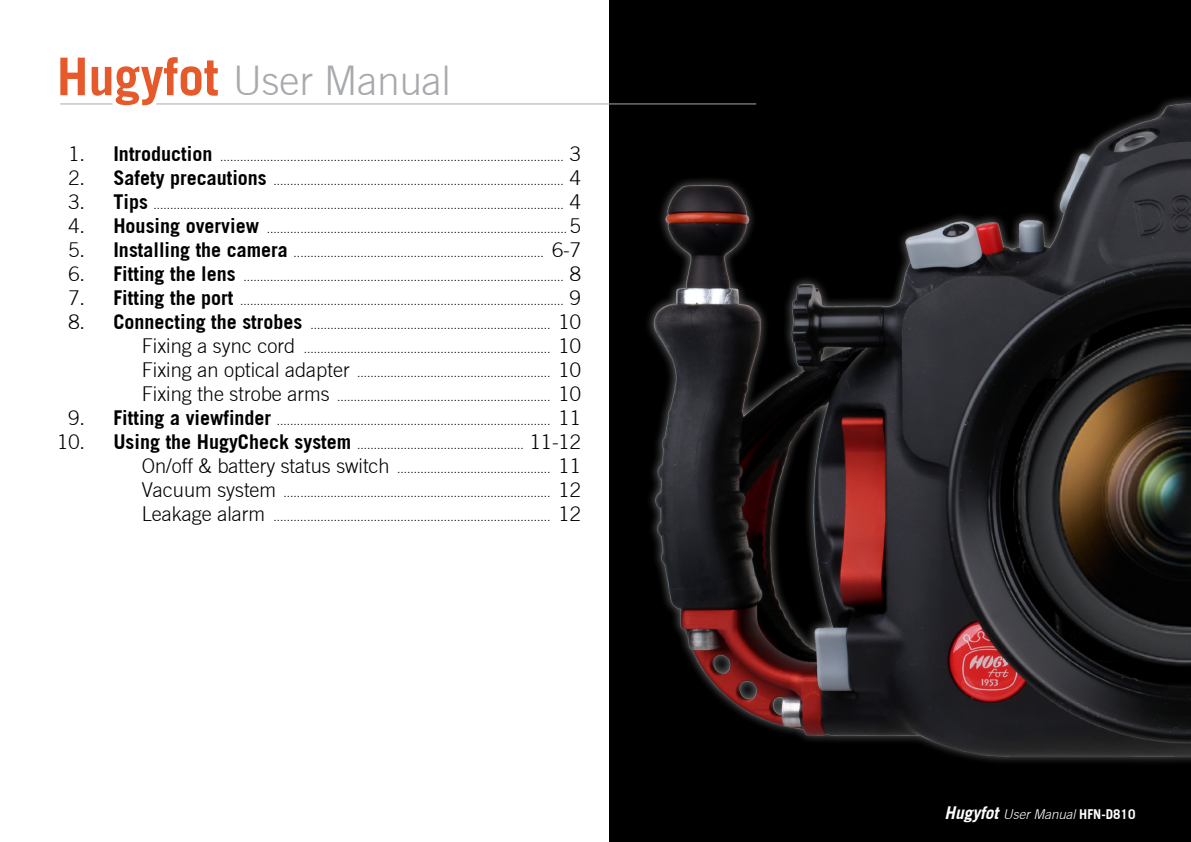
<style>
.page{position:relative;width:1191px;height:842px;background:#fff}
.page>*{position:absolute;margin:0;border:0;box-sizing:border-box;transform-origin:0 0}
.t1{font:300 40px "Trade Gothic";color:#a7a9ac}
.t2{font:italic 300 13.2px "Trade Gothic";color:#fff}
.t3{font:300 12px/24px "Trade Gothic";color:#000;text-align:justify}
.s1{font-weight:700;font-size:52px;color:#e6592b}
.s2{font-size:20px}
.s3{font-weight:700;font-size:20px}
.s4{font-weight:700;font-size:17.2px}
.s5{font-weight:700;font-style:normal}
</style>
<div class="page">
<div style="left:609px;top:0;width:582px;height:842px;background:#000"></div>
<img style="left:632px;top:98px;width:559px;height:664px">
<hr style="left:60px;top:103px;width:52px;height:1px;background:#a7a9ac">
<hr style="left:156px;top:103px;width:600px;height:1px;background:#a7a9ac">
<h1 class="t1" style="left:57px;top:57px;width:395px"><span class="s1">Hugyfot</span> User Manual</h1>
<p class="t3" style="left:68px;top:145px;width:514px"><span class="s2">1.</span> <span class="s3">Introduction</span> ....................................................................................................... <span class="s2">3</span></p>
<p class="t3" style="left:68px;top:169px;width:514px"><span class="s2">2.</span> <span class="s3">Safety precautions</span> ....................................................................................... <span class="s2">4</span></p>
<p class="t3" style="left:68px;top:193px;width:514px"><span class="s2">3.</span> <span class="s3">Tips</span> ........................................................................................................................... <span class="s2">4</span></p>
<p class="t3" style="left:68px;top:217px;width:514px"><span class="s2">4.</span> <span class="s3">Housing overview</span> .......................................................................................... <span class="s2">5</span></p>
<p class="t3" style="left:68px;top:241px;width:514px"><span class="s2">5.</span> <span class="s3">Installing the camera</span> ........................................................................... <span class="s2">6-7</span></p>
<p class="t3" style="left:68px;top:265px;width:514px"><span class="s2">6.</span> <span class="s3">Fitting the lens</span> ................................................................................................ <span class="s2">8</span></p>
<p class="t3" style="left:68px;top:289px;width:514px"><span class="s2">7.</span> <span class="s3">Fitting the port</span> ................................................................................................. <span class="s2">9</span></p>
<p class="t3" style="left:142px;top:313px;width:440px;text-indent:-73px"><span class="s2">8.</span> <span class="s3">Connecting the strobes</span> ........................................................................ <span class="s2">10<br>Fixing a sync cord</span> .......................................................................... <span class="s2">10<br>Fixing an optical adapter</span> .......................................................... <span class="s2">10<br>Fixing the strobe arms</span> ................................................................ <span class="s2">10</span></p>
<p class="t3" style="left:68px;top:409px;width:514px"><span class="s2">9.</span> <span class="s3">Fitting a viewfinder</span> .................................................................................. <span class="s2">11</span></p>
<p class="t3" style="left:142px;top:433px;width:440px;text-indent:-84px"><span class="s2">10.</span> <span class="s3">Using the HugyCheck system</span> .................................................. <span class="s2">11-12<br>On/off &amp; battery status switch</span> .............................................. <span class="s2">11<br>Vacuum system</span> ................................................................................ <span class="s2">12<br>Leakage alarm</span> ................................................................................... <span class="s2">12</span></p>
<p class="t2" style="left:944px;top:806px;width:192px"><span class="s4">Hugyfot</span> User Manual <span class="s5">HFN-D810</span></p>
</div>
